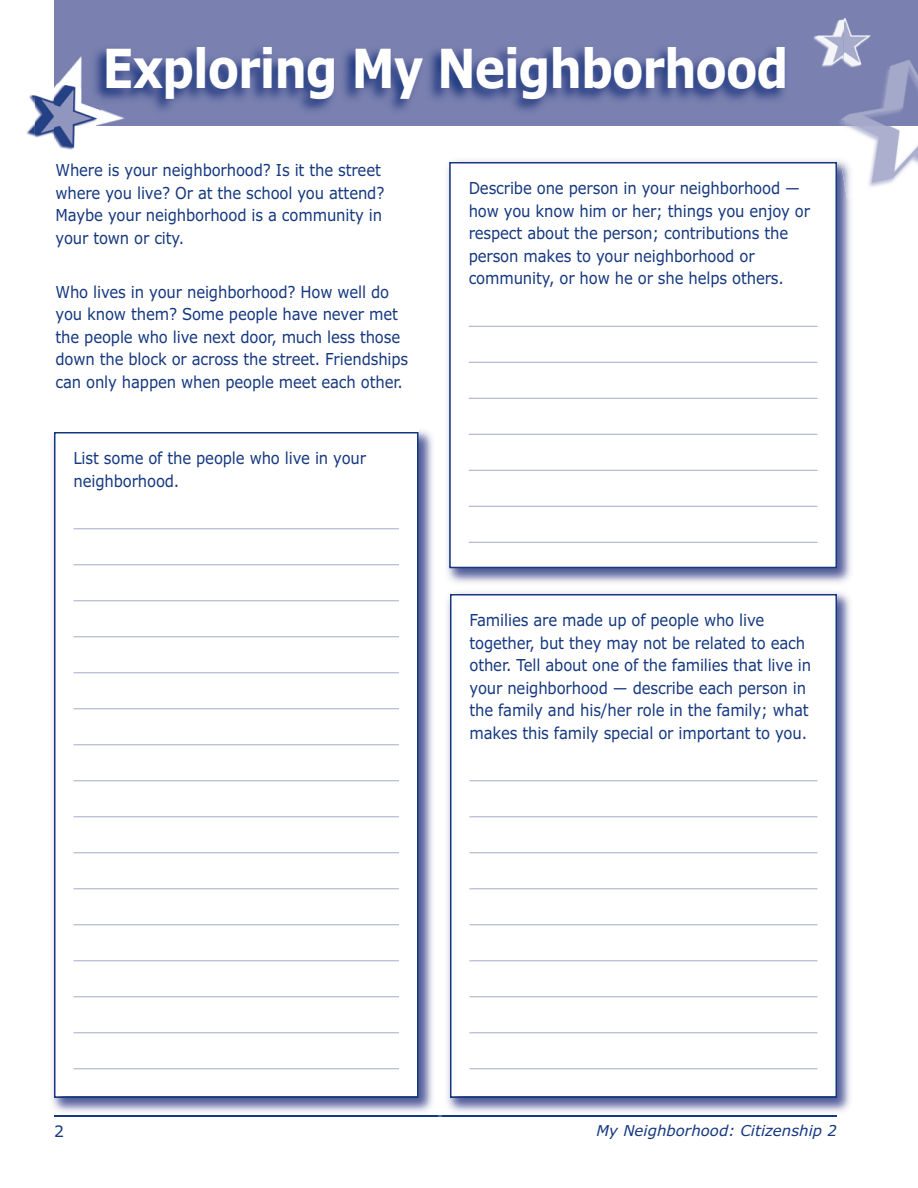
<style>
.page{position:relative;width:918px;height:1188px;background:#fff}
.page>*{position:absolute;margin:0;border:0;box-sizing:border-box;transform-origin:0 0}
.t1{font:700 54px "Verdana";letter-spacing:-.025em;color:#fff;scale:.85 1}
.t2{font:16.5px/22.5px "Verdana";letter-spacing:-.01em;color:#15387f;scale:.9 1}
.t3{font:15.75px "Verdana";color:#15387f}
.t4{font:italic 15px "Verdana";color:#15387f}
</style>
<div class="page">
<svg style="left:54px;top:0;width:864px;height:126px;background:#6d76a8"></svg>
<hr style="left:54px;top:1115px;width:783px;height:2px;background:#15387f">
<img style="left:52px;top:430px;width:381px;height:682px">
<div style="left:56px;top:434px;width:361px;height:662px;background:#fff"></div>
<div style="left:54px;top:432px;width:364px;height:666px;border:2px solid #15387f"></div>
<hr style="left:74px;top:528px;width:325px;height:1px;background:#a7aacb">
<hr style="left:74px;top:564px;width:325px;height:1px;background:#a7aacb">
<hr style="left:74px;top:600px;width:325px;height:1px;background:#a7aacb">
<hr style="left:74px;top:636px;width:325px;height:1px;background:#a7aacb">
<hr style="left:74px;top:672px;width:325px;height:1px;background:#a7aacb">
<hr style="left:74px;top:708px;width:325px;height:1px;background:#a7aacb">
<hr style="left:74px;top:744px;width:325px;height:1px;background:#a7aacb">
<hr style="left:74px;top:780px;width:325px;height:1px;background:#a7aacb">
<hr style="left:74px;top:816px;width:325px;height:1px;background:#a7aacb">
<hr style="left:74px;top:852px;width:325px;height:1px;background:#a7aacb">
<hr style="left:74px;top:888px;width:325px;height:1px;background:#a7aacb">
<hr style="left:74px;top:924px;width:325px;height:1px;background:#a7aacb">
<hr style="left:74px;top:960px;width:325px;height:1px;background:#a7aacb">
<hr style="left:74px;top:996px;width:325px;height:1px;background:#a7aacb">
<hr style="left:74px;top:1032px;width:325px;height:1px;background:#a7aacb">
<hr style="left:74px;top:1068px;width:325px;height:1px;background:#a7aacb">
<img style="left:447px;top:160px;width:404px;height:952px">
<div style="left:452px;top:596px;width:384px;height:500px;background:#fff"></div>
<div style="left:450px;top:594px;width:387px;height:504px;border:2px solid #15387f"></div>
<hr style="left:470px;top:780px;width:348px;height:1px;background:#a7aacb">
<hr style="left:470px;top:816px;width:348px;height:1px;background:#a7aacb">
<hr style="left:470px;top:852px;width:348px;height:1px;background:#a7aacb">
<hr style="left:470px;top:888px;width:348px;height:1px;background:#a7aacb">
<hr style="left:470px;top:924px;width:348px;height:1px;background:#a7aacb">
<hr style="left:470px;top:960px;width:348px;height:1px;background:#a7aacb">
<hr style="left:470px;top:996px;width:348px;height:1px;background:#a7aacb">
<hr style="left:470px;top:1032px;width:348px;height:1px;background:#a7aacb">
<hr style="left:470px;top:1068px;width:348px;height:1px;background:#a7aacb">
<div style="left:451px;top:164px;width:385px;height:403px;background:#fff"></div>
<div style="left:449px;top:162px;width:388px;height:406px;border:2px solid #15387f"></div>
<hr style="left:469px;top:326px;width:349px;height:1px;background:#a7aacb">
<hr style="left:469px;top:362px;width:349px;height:1px;background:#a7aacb">
<hr style="left:469px;top:398px;width:349px;height:1px;background:#a7aacb">
<hr style="left:469px;top:434px;width:349px;height:1px;background:#a7aacb">
<hr style="left:469px;top:470px;width:349px;height:1px;background:#a7aacb">
<hr style="left:469px;top:506px;width:349px;height:1px;background:#a7aacb">
<hr style="left:469px;top:542px;width:349px;height:1px;background:#a7aacb">
<img style="left:813px;top:18px;width:58px;height:49px">
<img style="left:846px;top:126px;width:72px;height:61px">
<img style="left:843px;top:55px;width:75px;height:71px">
<img style="left:838px;top:118px;width:5px;height:8px">
<img style="left:839px;top:155px;width:17px;height:44px">
<img style="left:843px;top:64px;width:29px;height:5px">
<img style="left:58px;top:48px;width:90px;height:77px">
<img style="left:35px;top:95px;width:19px;height:43px">
<img style="left:54px;top:126px;width:21px;height:24px">
<img style="left:54px;top:83px;width:47px;height:43px">
<img style="left:26px;top:95px;width:9px;height:42px">
<div style="left:54px;top:162px;width:365px;height:270px;background:#fff"></div>
<h1 class="t1" style="left:103px;top:47px;width:809px">Exploring My Neighborhood</h1>
<p class="t2" style="left:56px;top:160px;width:367px">Where is your neighborhood? Is it the street where you live? Or at the school you attend?<br>Maybe your neighborhood is a community in your town or city.</p>
<p class="t2" style="left:56px;top:282px;width:394px">Who lives in your neighborhood? How well do you know them? Some people have never met the people who live next door, much less those down the block or across the street. Friendships can only happen when people meet each other.</p>
<p class="t2" style="left:74px;top:448px;width:327px">List some of the people who live in your neighborhood.</p>
<p class="t2" style="left:469px;top:178px;width:381px">Describe one person in your neighborhood — how you know him or her; things you enjoy or respect about the person; contributions the person makes to your neighborhood or community, or how he or she helps others.</p>
<p class="t2" style="left:470px;top:610px;width:381px">Families are made up of people who live together, but they may not be related to each other. Tell about one of the families that live in your neighborhood — describe each person in the family and his/her role in the family; what makes this family special or important to you.</p>
<p class="t3" style="left:54px;top:1125px;width:12px">2</p>
<p class="t4" style="left:597px;top:1125px;width:242px">My Neighborhood: Citizenship 2</p>
</div>
